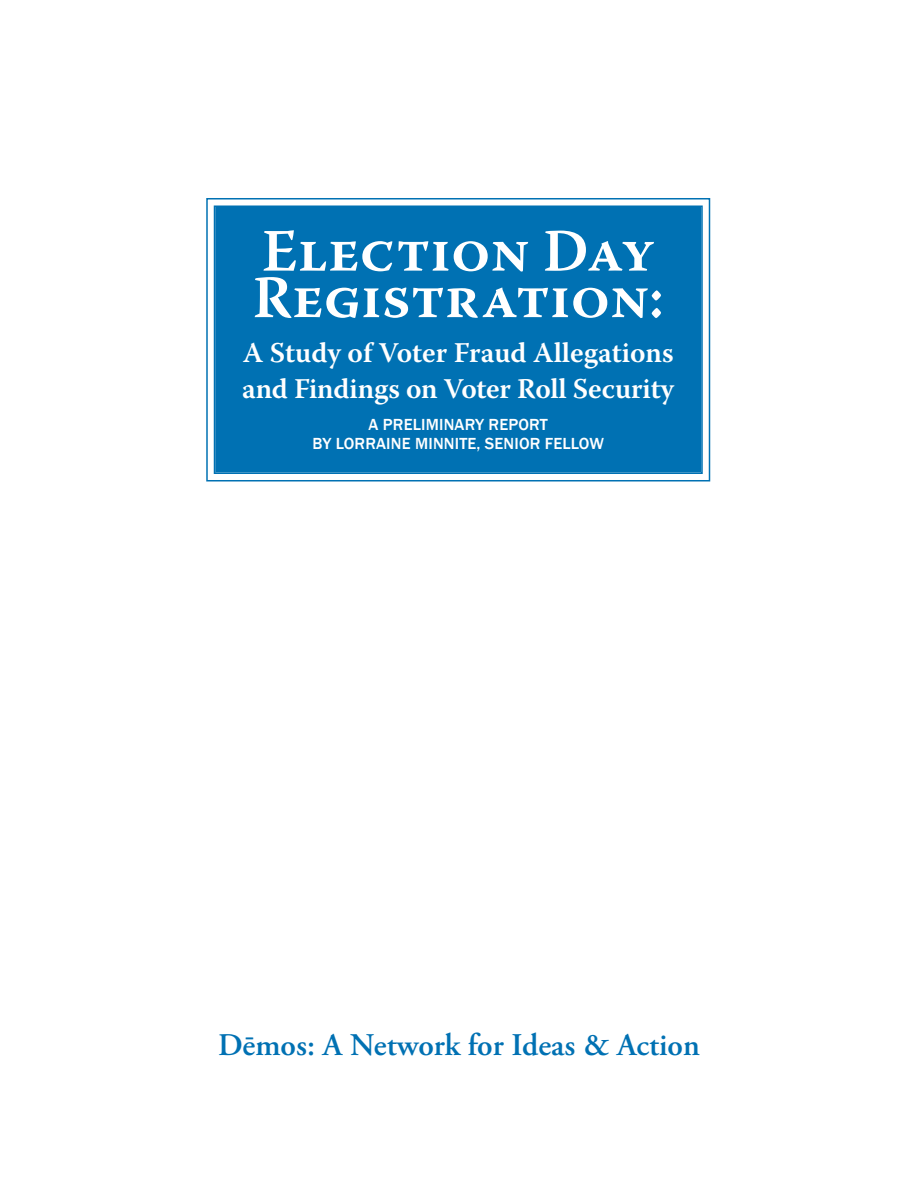
<style>
.page{position:relative;width:918px;height:1188px;background:#fff}
.page>*{position:absolute;margin:0;border:0;box-sizing:border-box;transform-origin:0 0}
.t1{font:600 60px/46.5px "Warnock Pro";color:#fff}
.t2{font:600 31.5px "Adobe Garamond Pro";color:#0071b3}
.t3{font:600 28.5px/36px "Warnock Pro";letter-spacing:-.005em;color:#fff}
.t4{font:500 16.5px/19.5px "Franklin Gothic";letter-spacing:.01em;color:#fff;text-align:center}
</style>
<div class="page">
<svg style="left:206px;top:198px;width:505px;height:284px"></svg>
<div style="left:213px;top:205px;width:491px;height:270px;background:#0071b3"></div>
<h1 class="t1" style="left:253px;top:227px;width:413px">Election Day<br>Registration:</h1>
<p class="t3" style="left:242px;top:334px;width:434px">A Study of Voter Fraud Allegations and Findings on Voter Roll Security</p>
<p class="t4" style="left:312px;top:415px;width:293px">A PRELIMINARY REPORT<br>BY LORRAINE MINNITE, SENIOR FELLOW</p>
<p class="t2" style="left:218px;top:1027px;width:483px">Dēmos: A Network for Ideas &amp; Action</p>
</div>
